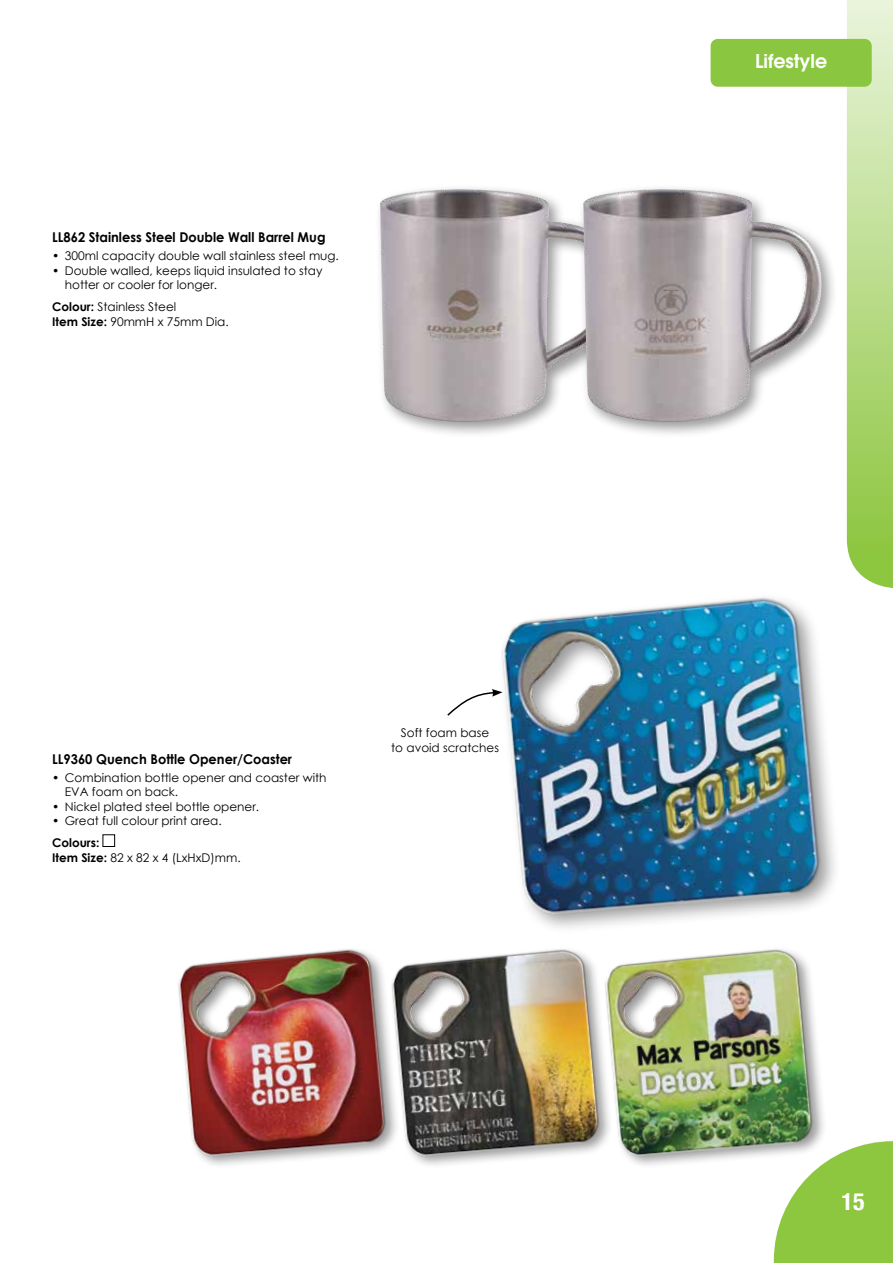
<style>
.page{position:relative;width:893px;height:1263px;background:#fff}
.page>*{position:absolute;margin:0;border:0;box-sizing:border-box;transform-origin:0 0}
.t1{font:700 condensed 24px "Helvetica Neue";color:#fff}
.t2{font:600 18.9px "Avant Garde";color:#fff}
.t3{font:700 13.5px "Century Gothic";color:#000;scale:.96 1}
.t4{font:12px/14.2px "Century Gothic";color:#000}
.t5{font:700 12px/15.3px "Century Gothic";color:#000}
.s1{font-weight:700}
.s2{font-weight:400}
</style>
<div class="page">
<svg style="left:847px;top:0;width:46px;height:588px;background:#b9db89"></svg>
<svg style="left:774px;top:1141px;width:119px;height:122px;background:#9bcc56"></svg>
<div style="left:711px;top:39px;width:161px;height:48px;background:#8ac63f;border-radius:7px"></div>
<div style="left:375px;top:184px;width:260px;height:255px;background:#000;opacity:.4"></div>
<img style="left:380px;top:189px;width:198px;height:235px">
<div style="left:578px;top:184px;width:260px;height:255px;background:#000;opacity:.4"></div>
<img style="left:583px;top:189px;width:240px;height:235px">
<div style="left:103px;top:834px;width:12px;height:13px;border:1px solid #000"></div>
<div style="left:175px;top:946px;width:226px;height:224px;background:#000;opacity:.4"></div>
<img style="left:175px;top:946px;width:212px;height:215px">
<div style="left:497px;top:592px;width:345px;height:344px;background:#000;opacity:.4"></div>
<img style="left:497px;top:592px;width:332px;height:330px">
<div style="left:389px;top:946px;width:225px;height:224px;background:#000;opacity:.4"></div>
<img style="left:387px;top:946px;width:213px;height:215px">
<div style="left:602px;top:946px;width:225px;height:224px;background:#000;opacity:.4"></div>
<img style="left:600px;top:946px;width:219px;height:215px">
<svg style="left:447px;top:689px;width:55px;height:28px"></svg>
<p class="t3" style="left:52px;top:227px;width:286px">LL862 Stainless Steel Double Wall Barrel Mug</p>
<p class="t4" style="left:52px;top:249px;width:288px">• 300ml capacity double wall stainless steel mug.</p>
<p class="t4" style="left:65px;top:263px;width:259px;text-indent:-13px">• Double walled, keeps liquid insulated to stay hotter or cooler for longer.</p>
<p class="t4" style="left:52px;top:298px;width:178px;line-height:15.3px"><span class="s1">Colour:</span> Stainless Steel<br><span class="s1">Item Size:</span> 90mmH x 75mm Dia.</p>
<p class="t3" style="left:52px;top:748px;width:252px">LL9360 Quench Bottle Opener/Coaster</p>
<p class="t4" style="left:65px;top:770px;width:263px;text-indent:-13px">• Combination bottle opener and coaster with<br>EVA foam on back.</p>
<p class="t4" style="left:52px;top:799px;width:209px">• Nickel plated steel bottle opener.</p>
<p class="t4" style="left:52px;top:813px;width:171px">• Great full colour print area.</p>
<p class="t5" style="left:52px;top:834px;width:190px">Colours:<br>Item Size: <span class="s2">82 x 82 x 4 (LxHxD)mm.</span></p>
<p class="t4" style="left:391px;top:725px;width:109px;line-height:15.3px;text-align:center">Soft foam base<br>to avoid scratches</p>
<h2 class="t2" style="left:755px;top:48px;width:73px">Lifestyle</h2>
<h1 class="t1" style="left:842px;top:1181px;width:25px">15</h1>
</div>
